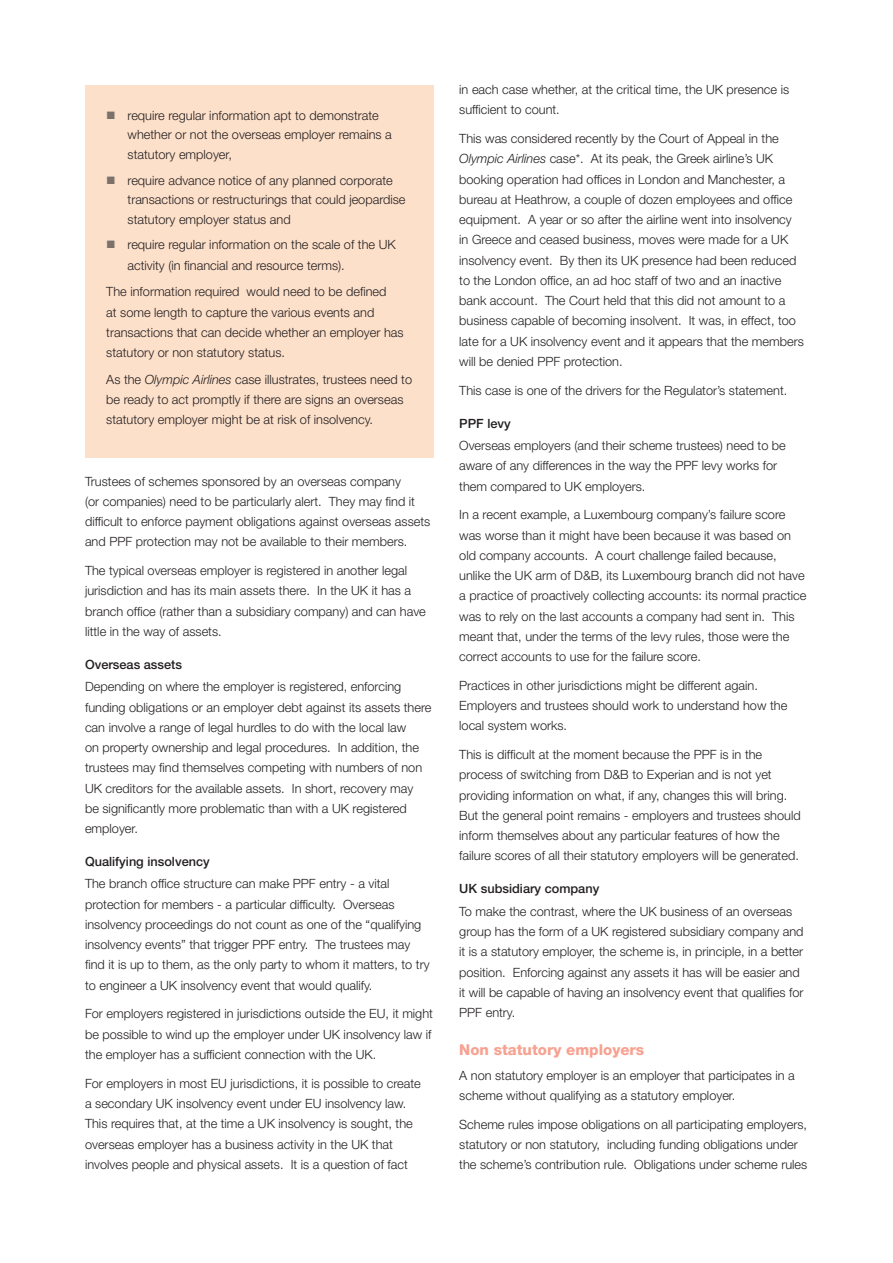
<style>
.page{position:relative;width:893px;height:1263px;background:#fff}
.page>*{position:absolute;margin:0;border:0;box-sizing:border-box;transform-origin:0 0}
.subtitle_-_pink{font:800 15px "Helvetica Neue LT Std";color:#f7a291}
.bodytext{font:300 12.75px/20.2px "Helvetica Neue LT Std";color:#231f20}
.bullet{font:300 12.75px/19.5px "Helvetica Neue LT Std";color:#231f20}
.subsubtitle_-_black{font:500 12.75px "Helvetica Neue LT Std";color:#231f20}
.s1{font-style:italic}
</style>
<div class="page">
<div style="left:85px;top:85px;width:349px;height:372px;background:#fde0ca"></div>
<p class="bullet" style="left:128px;top:105px;width:266px">require regular information apt to demonstrate whether or not the overseas employer remains a statutory employer,</p>
<p class="bullet" style="left:128px;top:170px;width:279px">require advance notice of any planned corporate transactions or restructurings that could jeopardise statutory employer status and</p>
<p class="bullet" style="left:128px;top:234px;width:270px;line-height:20.2px">require regular information on the scale of the UK activity (in financial and resource terms).</p>
<p class="bodytext" style="left:106px;top:281px;width:299px">The information required would need to be defined<br>at some length to capture the various events and transactions that can decide whether an employer has statutory or non statutory status.</p>
<p class="bodytext" style="left:106px;top:369px;width:307px">As the <span class="s1">Olympic Airlines</span> case illustrates, trustees need to be ready to act promptly if there are signs an overseas statutory employer might be at risk of insolvency.</p>
<p class="bodytext" style="left:85px;top:471px;width:347px">Trustees of schemes sponsored by an overseas company<br>(or companies) need to be particularly alert. They may find it difficult to enforce payment obligations against overseas assets and PPF protection may not be available to their members.</p>
<p class="bodytext" style="left:85px;top:560px;width:342px">The typical overseas employer is registered in another legal jurisdiction and has its main assets there. In the UK it has a branch office (rather than a subsidiary company) and can have little in the way of assets.</p>
<p class="subsubtitle_-_black" style="left:85px;top:657px;width:99px">Overseas assets</p>
<p class="bodytext" style="left:85px;top:676px;width:348px">Depending on where the employer is registered, enforcing funding obligations or an employer debt against its assets there can involve a range of legal hurdles to do with the local law<br>on property ownership and legal procedures. In addition, the trustees may find themselves competing with numbers of non UK creditors for the available assets. In short, recovery may<br>be significantly more problematic than with a UK registered employer.</p>
<p class="subsubtitle_-_black" style="left:85px;top:854px;width:126px">Qualifying insolvency</p>
<p class="bodytext" style="left:85px;top:873px;width:346px">The branch office structure can make PPF entry - a vital protection for members - a particular difficulty. Overseas insolvency proceedings do not count as one of the “qualifying insolvency events” that trigger PPF entry. The trustees may find it is up to them, as the only party to whom it matters, to try to engineer a UK insolvency event that would qualify.</p>
<p class="bodytext" style="left:85px;top:1003px;width:349px">For employers registered in jurisdictions outside the EU, it might be possible to wind up the employer under UK insolvency law if the employer has a sufficient connection with the UK.</p>
<p class="bodytext" style="left:85px;top:1073px;width:337px">For employers in most EU jurisdictions, it is possible to create a secondary UK insolvency event under EU insolvency law.<br>This requires that, at the time a UK insolvency is sought, the overseas employer has a business activity in the UK that involves people and physical assets. It is a question of fact</p>
<p class="bodytext" style="left:459px;top:79px;width:331px">in each case whether, at the critical time, the UK presence is sufficient to count.</p>
<p class="bodytext" style="left:459px;top:128px;width:346px">This was considered recently by the Court of Appeal in the <span class="s1">Olympic Airlines</span> case*. At its peak, the Greek airline’s UK booking operation had offices in London and Manchester, a bureau at Heathrow, a couple of dozen employees and office equipment. A year or so after the airline went into insolvency in Greece and ceased business, moves were made for a UK insolvency event. By then its UK presence had been reduced to the London office, an ad hoc staff of two and an inactive bank account. The Court held that this did not amount to a business capable of becoming insolvent. It was, in effect, too late for a UK insolvency event and it appears that the members will be denied PPF protection.</p>
<p class="bodytext" style="left:459px;top:380px;width:330px">This case is one of the drivers for the Regulator’s statement.</p>
<p class="subsubtitle_-_black" style="left:459px;top:416px;width:53px">PPF levy</p>
<p class="bodytext" style="left:459px;top:435px;width:328px">Overseas employers (and their scheme trustees) need to be aware of any differences in the way the PPF levy works for them compared to UK employers.</p>
<p class="bodytext" style="left:459px;top:504px;width:349px">In a recent example, a Luxembourg company’s failure score was worse than it might have been because it was based on old company accounts. A court challenge failed because, unlike the UK arm of D&amp;B, its Luxembourg branch did not have a practice of proactively collecting accounts: its normal practice was to rely on the last accounts a company had sent in. This meant that, under the terms of the levy rules, those were the correct accounts to use for the failure score.</p>
<p class="bodytext" style="left:459px;top:675px;width:330px">Practices in other jurisdictions might be different again.<br>Employers and trustees should work to understand how the local system works.</p>
<p class="bodytext" style="left:459px;top:744px;width:343px">This is difficult at the moment because the PPF is in the process of switching from D&amp;B to Experian and is not yet providing information on what, if any, changes this will bring.<br>But the general point remains - employers and trustees should inform themselves about any particular features of how the failure scores of all their statutory employers will be generated.</p>
<p class="subsubtitle_-_black" style="left:459px;top:881px;width:142px">UK subsidiary company</p>
<p class="bodytext" style="left:459px;top:901px;width:346px">To make the contrast, where the UK business of an overseas group has the form of a UK registered subsidiary company and it is a statutory employer, the scheme is, in principle, in a better position. Enforcing against any assets it has will be easier and it will be capable of having an insolvency event that qualifies for PPF entry.</p>
<p class="subtitle_-_pink" style="left:459px;top:1041px;width:187px">Non statutory employers</p>
<p class="bodytext" style="left:459px;top:1065px;width:337px">A non statutory employer is an employer that participates in a scheme without qualifying as a statutory employer.</p>
<p class="bodytext" style="left:459px;top:1114px;width:350px">Scheme rules impose obligations on all participating employers, statutory or non statutory, including funding obligations under the scheme’s contribution rule. Obligations under scheme rules</p>
</div>
